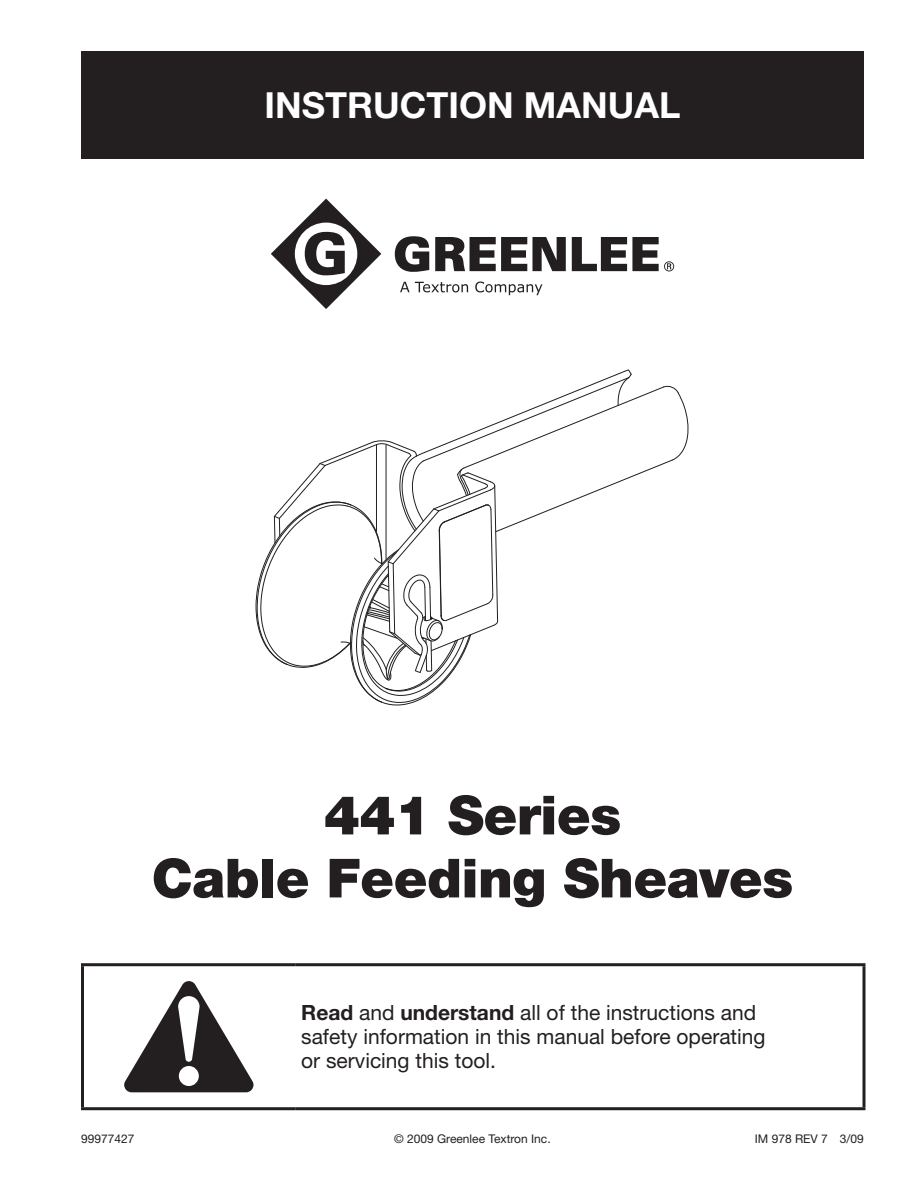
<style>
.page{position:relative;width:918px;height:1188px;background:#fff}
.page>*{position:absolute;margin:0;border:0;box-sizing:border-box;transform-origin:0 0}
.t1{font:900 54px/63px "Helvetica Neue LT Std";letter-spacing:-.01em;color:#231f20;text-align:center}
.t2{font:700 36px "Helvetica Neue LT Std";color:#fff}
.t3{font:21px/24px "Helvetica Neue LT Std";color:#231f20}
.t4{font:12px "Helvetica Neue LT Std";color:#231f20}
.s1{font-weight:700}
</style>
<div class="page">
<div style="left:81px;top:51px;width:783px;height:108px;background:#231f20"></div>
<svg style="left:271px;top:199px;width:110px;height:110px"></svg>
<svg style="left:435px;top:237px;width:131px;height:34px"></svg>
<svg style="left:572px;top:237px;width:102px;height:34px"></svg>
<svg style="left:395px;top:236px;width:34px;height:36px"></svg>
<svg style="left:400px;top:282px;width:68px;height:10px"></svg>
<svg style="left:475px;top:282px;width:67px;height:13px"></svg>
<hr style="left:295px;top:963px;width:570px;height:3px;background:#231f20">
<svg style="left:862px;top:966px;width:4px;height:141px"></svg>
<hr style="left:295px;top:1107px;width:570px;height:3px;background:#231f20">
<hr style="left:81px;top:963px;width:214px;height:3px;background:#231f20">
<hr style="left:81px;top:966px;width:3px;height:141px;background:#231f20">
<hr style="left:81px;top:1107px;width:214px;height:3px;background:#231f20">
<svg style="left:124px;top:981px;width:130px;height:111px"></svg>
<svg style="left:255px;top:369px;width:434px;height:337px"></svg>
<hr style="left:376px;top:445px;width:1px;height:87px;background:#231f20">
<hr style="left:386px;top:445px;width:1px;height:115px;background:#231f20">
<h2 class="t2" style="left:265px;top:83px;width:417px">INSTRUCTION MANUAL</h2>
<h1 class="t1" style="left:152px;top:783px;width:643px">441 Series<br>Cable Feeding Sheaves</h1>
<p class="t3" style="left:301px;top:1000px;width:466px"><span class="s1">Read</span> and <span class="s1">understand</span> all of the instructions and safety information in this manual before operating or servicing this tool.</p>
<p class="t4" style="left:81px;top:1131px;width:55px">99977427</p>
<p class="t4" style="left:394px;top:1131px;width:158px">© 2009 Greenlee Textron Inc.</p>
<p class="t4" style="left:755px;top:1131px;width:111px">IM 978 REV 7 3/09</p>
</div>
